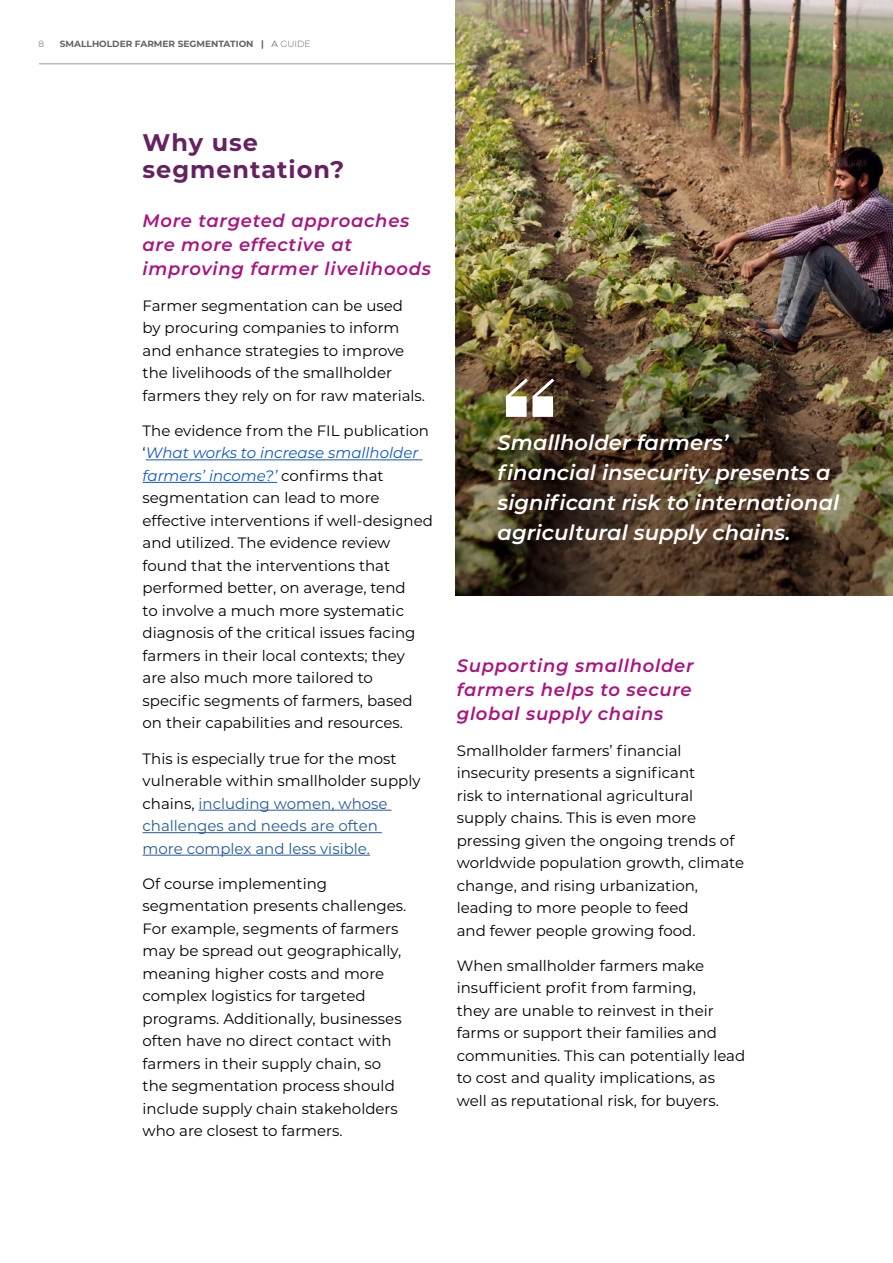
<style>
.page{position:relative;width:893px;height:1263px;background:#fff}
.page>*{position:absolute;margin:0;border:0;box-sizing:border-box;transform-origin:0 0}
.t1{font:700 24px/27px "Montserrat";letter-spacing:.04em;color:#662161}
.t2{font:italic 600 21px/30px "Montserrat";letter-spacing:.005em;color:#fff}
.t3{font:italic 600 18px/24px "Montserrat";letter-spacing:.04em;color:#ab1480}
.t4{font:15px/22.5px "Montserrat";color:#000}
.t5{font:15px/22.5px "Montserrat";color:#275b9b}
.t6{font:700 9px "Montserrat";color:#616366}
.t7{font:300 9px "Montserrat";color:#616366}
.s1{font-weight:400}
.s2{font-weight:300}
.s3{font-style:italic;color:#15c}
.s4{color:#000}
</style>
<div class="page">
<hr style="left:39px;top:63px;width:815px;height:1px;background:#9d9d9c">
<hr style="left:146px;top:459px;width:276px;height:1px;background:#15c">
<hr style="left:143px;top:482px;width:134px;height:1px;background:#15c">
<hr style="left:199px;top:810px;width:193px;height:1px;background:#275b9b">
<hr style="left:143px;top:832px;width:239px;height:1px;background:#275b9b">
<hr style="left:143px;top:855px;width:227px;height:1px;background:#275b9b">
<img style="left:455px;top:0;width:438px;height:189px">
<img style="left:455px;top:189px;width:438px;height:406px">
<img style="left:510px;top:0;width:383px;height:123px">
<svg style="left:506px;top:378px;width:48px;height:39px"></svg>
<p class="t7" style="left:39px;top:38px;width:7px">8</p>
<p class="t6" style="left:60px;top:37px;width:252px">SMALLHOLDER FARMER SEGMENTATION | <span class="s1">A</span> <span class="s2">GUIDE</span></p>
<h1 class="t1" style="left:143px;top:128px;width:203px">Why use segmentation?</h1>
<p class="t3" style="left:143px;top:208px;width:290px">More targeted approaches are more effective at improving farmer livelihoods</p>
<p class="t4" style="left:143px;top:293px;width:284px">Farmer segmentation can be used<br>by procuring companies to inform and enhance strategies to improve the livelihoods of the smallholder farmers they rely on for raw materials.</p>
<p class="t4" style="left:143px;top:419px;width:292px">The evidence from the FIL publication ‘<span class="s3">What works to increase smallholder farmers’ income?’</span> confirms that segmentation can lead to more effective interventions if well-designed and utilized. The evidence review found that the interventions that performed better, on average, tend<br>to involve a much more systematic diagnosis of the critical issues facing farmers in their local contexts; they<br>are also much more tailored to specific segments of farmers, based on their capabilities and resources.</p>
<p class="t5" style="left:143px;top:746px;width:279px"><span class="s4">This is especially true for the most vulnerable within smallholder supply chains,</span> including women, whose challenges and needs are often more complex and less visible.</p>
<p class="t4" style="left:143px;top:872px;width:265px">Of course implementing segmentation presents challenges.<br>For example, segments of farmers may be spread out geographically, meaning higher costs and more complex logistics for targeted programs. Additionally, businesses often have no direct contact with farmers in their supply chain, so the segmentation process should include supply chain stakeholders who are closest to farmers.</p>
<h2 class="t2" style="left:497px;top:426px;width:343px">Smallholder farmers’<br>financial insecurity presents a significant risk to international agricultural supply chains.</h2>
<p class="t3" style="left:457px;top:653px;width:238px;text-align:justify">Supporting smallholder farmers helps to secure global supply chains</p>
<p class="t4" style="left:457px;top:738px;width:289px">Smallholder farmers’ financial insecurity presents a significant<br>risk to international agricultural supply chains. This is even more pressing given the ongoing trends of worldwide population growth, climate change, and rising urbanization, leading to more people to feed<br>and fewer people growing food.</p>
<p class="t4" style="left:457px;top:954px;width:290px">When smallholder farmers make insufficient profit from farming,<br>they are unable to reinvest in their farms or support their families and communities. This can potentially lead to cost and quality implications, as well as reputational risk, for buyers.</p>
</div>
